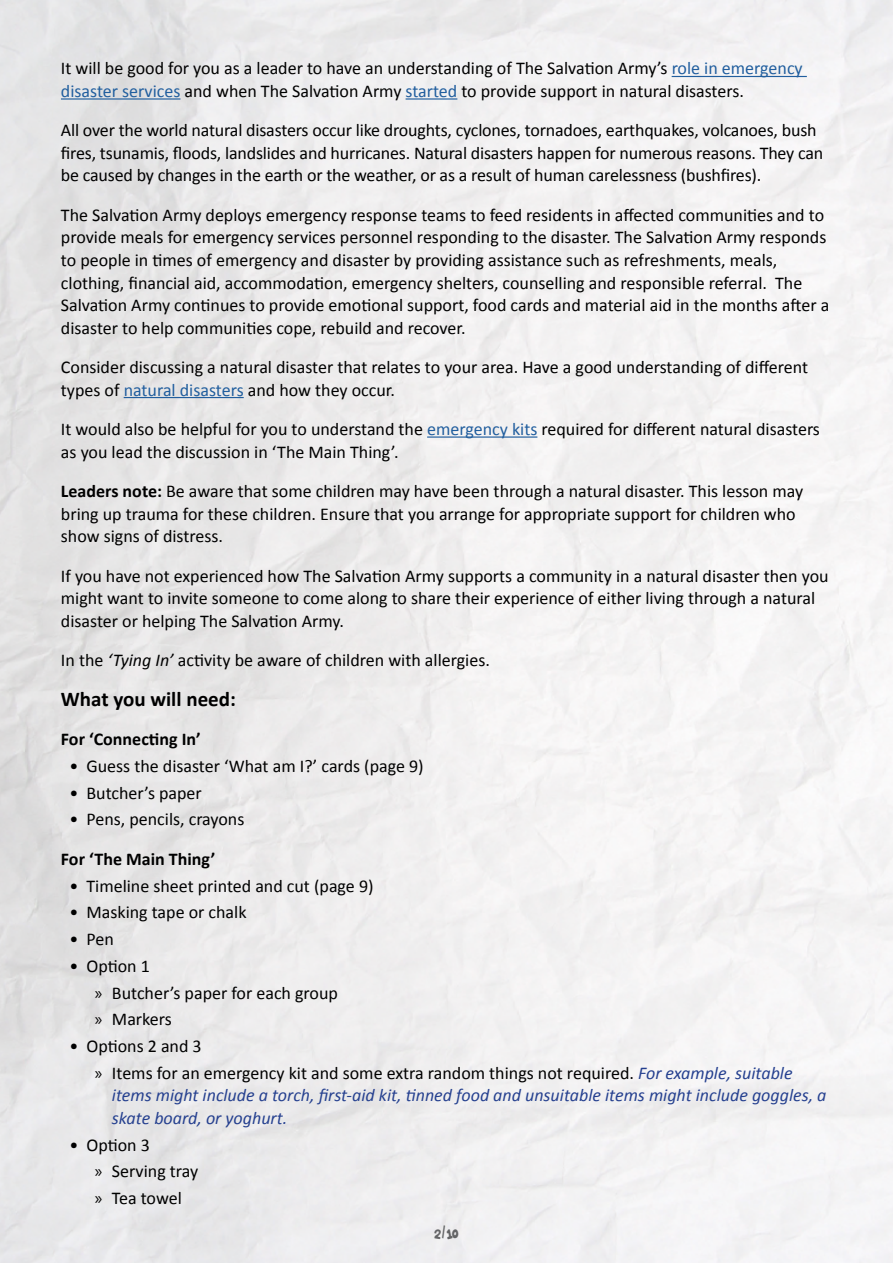
<style>
.page{position:relative;width:893px;height:1263px;background:#fff}
.page>*{position:absolute;margin:0;border:0;box-sizing:border-box;transform-origin:0 0}
.t1{font:700 21px "Calibri";color:#000}
.t2{font:18px/22.5px "Calibri";color:#000}
.t3{font:italic 18px/22.5px "Calibri";color:#25408f}
.t4{font:700 18px "Calibri";color:#000}
.t5{font:18px "DK Rumpelstiltskin";color:#636466}
.s1{color:#215e9e}
.s2{font-weight:700}
.s3{font-style:italic}
.s4{font-family:"Myriad Pro"}
.s5{font-style:italic;color:#25408f}
</style>
<div class="page">
<hr style="left:672px;top:76px;width:135px;height:1px;background:#215e9e">
<hr style="left:61px;top:98px;width:119px;height:2px;background:#215e9e">
<hr style="left:406px;top:98px;width:51px;height:2px;background:#215e9e">
<hr style="left:124px;top:397px;width:120px;height:1px;background:#215e9e">
<hr style="left:427px;top:436px;width:110px;height:2px;background:#215e9e">
<p class="t2" style="left:61px;top:57px;width:743px">It will be good for you as a leader to have an understanding of The Salvation Army’s <span class="s1">role in emergency disaster services</span> and when The Salvation Army <span class="s1">started</span> to provide support in natural disasters.</p>
<p class="t2" style="left:61px;top:119px;width:764px">All over the world natural disasters occur like droughts, cyclones, tornadoes, earthquakes, volcanoes, bush fires, tsunamis, floods, landslides and hurricanes. Natural disasters happen for numerous reasons. They can be caused by changes in the earth or the weather, or as a result of human carelessness (bushfires).</p>
<p class="t2" style="left:61px;top:204px;width:770px">The Salvation Army deploys emergency response teams to feed residents in affected communities and to provide meals for emergency services personnel responding to the disaster. The Salvation Army responds to people in times of emergency and disaster by providing assistance such as refreshments, meals, clothing, financial aid, accommodation, emergency shelters, counselling and responsible referral. The Salvation Army continues to provide emotional support, food cards and material aid in the months after a disaster to help communities cope, rebuild and recover.</p>
<p class="t2" style="left:61px;top:356px;width:749px">Consider discussing a natural disaster that relates to your area. Have a good understanding of different types of <span class="s1">natural disasters</span> and how they occur.</p>
<p class="t2" style="left:61px;top:418px;width:761px">It would also be helpful for you to understand the <span class="s1">emergency kits</span> required for different natural disasters as you lead the discussion in ‘The Main Thing’.</p>
<p class="t2" style="left:61px;top:480px;width:744px"><span class="s2">Leaders note:</span> Be aware that some children may have been through a natural disaster. This lesson may bring up trauma for these children. Ensure that you arrange for appropriate support for children who show signs of distress.</p>
<p class="t2" style="left:61px;top:564px;width:769px">If you have not experienced how The Salvation Army supports a community in a natural disaster then you might want to invite someone to come along to share their experience of either living through a natural disaster or helping The Salvation Army.</p>
<p class="t2" style="left:61px;top:649px;width:430px">In the <span class="s3">‘Tying In’</span> activity be aware of children with allergies.</p>
<p class="t1" style="left:61px;top:685px;width:176px">What you will need:</p>
<p class="t4" style="left:61px;top:728px;width:141px">For ‘Connecting In’</p>
<p class="t2" style="left:69px;top:755px;width:356px">• Guess the disaster ‘What am I?’ cards (page 9)</p>
<p class="t2" style="left:69px;top:781px;width:134px">• Butcher’s paper</p>
<p class="t2" style="left:69px;top:808px;width:177px">• Pens, pencils, crayons</p>
<p class="t4" style="left:61px;top:847px;width:156px">For ‘The Main Thing’</p>
<p class="t2" style="left:69px;top:874px;width:306px">• Timeline sheet printed and cut (page 9)</p>
<p class="t2" style="left:69px;top:901px;width:179px">• Masking tape or chalk</p>
<p class="t2" style="left:69px;top:928px;width:46px">• Pen</p>
<p class="t2" style="left:95px;top:952px;width:245px;line-height:26.7px;text-indent:-26px">• Option 1<br><span class="s4">»</span> Butcher’s paper for each group <span class="s4">»</span> Markers</p>
<p class="t2" style="left:95px;top:1033px;width:699px;line-height:26.7px;text-indent:-26px">• Options 2 and 3<br><span class="s4">»</span> Items for an emergency kit and some extra random things not required. <span class="s5">For example, suitable</span></p>
<p class="t3" style="left:112px;top:1083px;width:716px">items might include a torch, first-aid kit, tinned food and unsuitable items might include goggles, a skate board, or yoghurt.</p>
<p class="t2" style="left:95px;top:1131px;width:105px;line-height:26.7px;text-indent:-26px">• Option 3<br><span class="s4">»</span> Serving tray <span class="s4">»</span> Tea towel</p>
<p class="t5" style="left:434px;top:1221px;width:27px">2/10</p>
</div>
